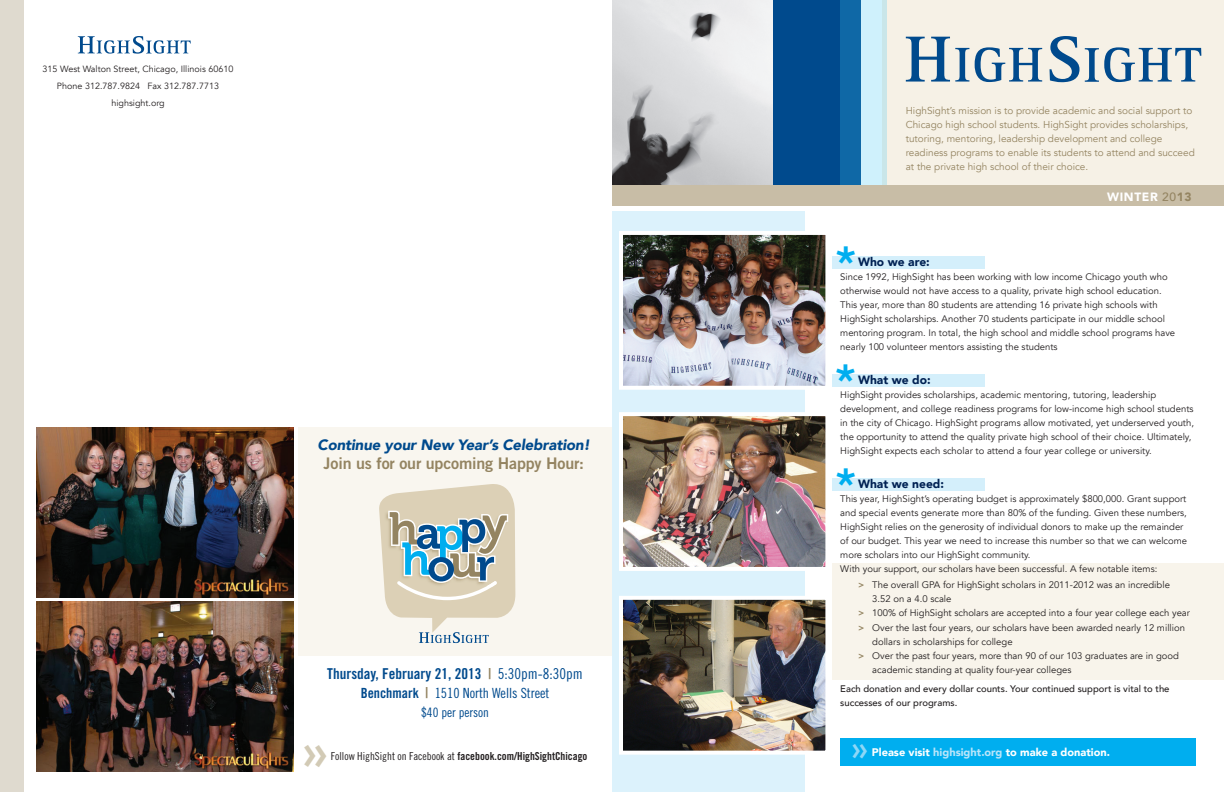
<style>
.page{position:relative;width:1224px;height:792px;background:#fff}
.page>*{position:absolute;margin:0;border:0;box-sizing:border-box;transform-origin:0 0}
.t1{font:800 49px "Avenir";color:#d2cab5}
.t2{font:800 45px "Avenir";color:#00aeef}
.t3{font:800 32px "Avenir";color:#8dd7f7}
.t4{font:16px "Trade Gothic Bold Two";letter-spacing:-.01em;color:#948461}
.t5{font:15px "Trade Gothic Bold Cond Twenty";color:#004a8d}
.t6{font:italic 900 15px "Avenir";letter-spacing:-.01em;color:#004a8d}
.t7{font:14px "Trade Gothic Cond Eighteen";color:#004a8d}
.t8{font:13px "Trade Gothic Cond Eighteen";color:#004a8d}
.t9{font:900 12px "Avenir";color:#002153}
.t10{font:900 12px "Avenir";letter-spacing:.05em;color:#fff}
.t11{font:11px "Trade Gothic Bold Cond Twenty";color:#231f20}
.t12{font:900 11px "Avenir";color:#fff}
.t13{font:10px/14px "Avenir";color:#948461}
.t14{font:9.5px/14px "Avenir";color:#231f20}
.t15{font:500 9.5px/14px "Avenir";color:#231f20}
.t16{font:9px/17px "Avenir";color:#231f20;text-align:center}
.s1{color:#948461}
.s2{font-family:"Trade Gothic Cond Eighteen"}
.s3{font-family:"Trade Gothic Bold Cond Twenty"}
.s4{font-family:"Trade Gothic Bold Cond Twenty";font-size:15px;color:#948461}
.s5{font-weight:500;color:#948461}
.s6{font-weight:800;color:#948461}
.s7{color:#b9e5fa}
</style>
<div class="page">
<div style="left:298px;top:427px;width:314px;height:229px;background:#f9f6ef"></div>
<div style="left:832px;top:563px;width:392px;height:117px;background:#f8f4eb"></div>
<div style="left:612px;top:211px;width:192px;height:581px;background:#dcf2fc"></div>
<div style="left:832px;top:478px;width:153px;height:13px;background:#d4effb"></div>
<div style="left:832px;top:256px;width:153px;height:12px;background:#d4effb"></div>
<div style="left:832px;top:374px;width:153px;height:13px;background:#d4effb"></div>
<img style="left:612px;top:0;width:161px;height:185px">
<svg style="left:78px;top:36px;width:113px;height:18px"></svg>
<div style="left:0;top:0;width:23px;height:792px;background:#dfdacf"></div>
<div style="left:773px;top:0;width:87px;height:188px;background:#004a8d"></div>
<div style="left:882px;top:0;width:342px;height:189px;background:#f6f1e6"></div>
<svg style="left:840px;top:0;width:47px;height:185px;background:#78b2d3"></svg>
<svg style="left:906px;top:37px;width:63px;height:45px"></svg>
<svg style="left:975px;top:47px;width:67px;height:35px"></svg>
<svg style="left:1050px;top:36px;width:151px;height:46px"></svg>
<div style="left:612px;top:185px;width:612px;height:21px;background:#c8bda6"></div>
<div style="left:840px;top:738px;width:355px;height:28px;background:#00aeef"></div>
<img style="left:624px;top:236px;width:200px;height:149px">
<div style="left:619px;top:231px;width:210px;height:159px;border:4px solid #fff"></div>
<img style="left:624px;top:417px;width:200px;height:149px">
<div style="left:619px;top:412px;width:210px;height:159px;border:4px solid #fff"></div>
<img style="left:624px;top:601px;width:200px;height:149px">
<div style="left:619px;top:596px;width:210px;height:159px;border:4px solid #fff"></div>
<img style="left:37px;top:427px;width:256px;height:171px">
<svg style="left:379px;top:484px;width:136px;height:159px"></svg>
<img style="left:37px;top:602px;width:256px;height:170px">
<p class="t16" style="left:43px;top:61px;width:192px">315 West Walton Street, Chicago, Illinois 60610<br>Phone 312.787.9824 Fax 312.787.7713 highsight.org</p>
<h3 class="t6" style="left:318px;top:432px;width:274px">Continue your New Year’s Celebration!</h3>
<h3 class="t4" style="left:324px;top:453px;width:262px">Join us for our upcoming Happy Hour:</h3>
<h3 class="t5" style="left:327px;top:665px;width:257px">Thursday, February 21, 2013 <span class="s1">|</span> <span class="s2">5:30pm-8:30pm</span></h3>
<h3 class="t7" style="left:361px;top:685px;width:190px"><span class="s3">Benchmark</span> <span class="s4">|</span> 1510 North Wells Street</h3>
<h3 class="t8" style="left:421px;top:705px;width:69px">$40 per person</h3>
<h1 class="t1" style="left:302px;top:706px;width:27px">»</h1>
<p class="t11" style="left:331px;top:750px;width:258px"><span class="s2">Follow HighSight on Facebook at</span> facebook.com/HighSightChicago</p>
<p class="t13" style="left:906px;top:103px;width:291px">HighSight’s mission is to provide academic and social support to Chicago high school students. HighSight provides scholarships, tutoring, mentoring, leadership development and college readiness programs to enable its students to attend and succeed at the private high school of their choice.</p>
<p class="t10" style="left:1107px;top:187px;width:86px">WINTER <span class="s5">20</span><span class="s1">13</span></p>
<h2 class="t2" style="left:835px;top:221px;width:22px">*</h2>
<p class="t9" style="left:858px;top:252px;width:73px">Who we are:</p>
<p class="t14" style="left:840px;top:270px;width:337px">Since 1992, HighSight has been working with low income Chicago youth who otherwise would not have access to a quality, private high school education.<br>This year, more than 80 students are attending 16 private high schools with HighSight scholarships. Another 70 students participate in our middle school mentoring program. In total, the high school and middle school programs have nearly 100 volunteer mentors assisting the students</p>
<p class="t9" style="left:858px;top:370px;width:74px">What we do:</p>
<p class="t14" style="left:840px;top:388px;width:355px">HighSight provides scholarships, academic mentoring, tutoring, leadership development, and college readiness programs for low-income high school students in the city of Chicago. HighSight programs allow motivated, yet underserved youth, the opportunity to attend the quality private high school of their choice. Ultimately, HighSight expects each scholar to attend a four year college or university.</p>
<p class="t9" style="left:858px;top:474px;width:87px">What we need:</p>
<p class="t14" style="left:840px;top:492px;width:348px">This year, HighSight’s operating budget is approximately $800,000. Grant support and special events generate more than 80% of the funding. Given these numbers, HighSight relies on the generosity of individual donors to make up the remainder of our budget. This year we need to increase this number so that we can welcome more scholars into our HighSight community.<br>With your support, our scholars have been successful. A few notable items:</p>
<p class="t14" style="left:858px;top:578px;width:313px"><span class="s6">&gt;</span> The overall GPA for HighSight scholars in 2011-2012 was an incredible</p>
<p class="t14" style="left:872px;top:592px;width:81px">3.52 on a 4.0 scale</p>
<p class="t14" style="left:858px;top:606px;width:333px"><span class="s6">&gt;</span> 100% of HighSight scholars are accepted into a four year college each year</p>
<p class="t14" style="left:858px;top:620px;width:328px"><span class="s6">&gt;</span> Over the last four years, our scholars have been awarded nearly 12 million</p>
<p class="t14" style="left:872px;top:634px;width:142px">dollars in scholarships for college</p>
<p class="t14" style="left:858px;top:648px;width:322px"><span class="s6">&gt;</span> Over the past four years, more than 90 of our 103 graduates are in good</p>
<p class="t14" style="left:872px;top:662px;width:201px">academic standing at quality four-year colleges</p>
<p class="t15" style="left:840px;top:681px;width:331px">Each donation and every dollar counts. Your continued support is vital to the successes of our programs.</p>
<h3 class="t3" style="left:851px;top:719px;width:18px">»</h3>
<p class="t12" style="left:872px;top:743px;width:240px">Please visit <span class="s7">highsight.org</span> to make a donation.</p>
<h2 class="t2" style="left:835px;top:339px;width:22px">*</h2>
<h2 class="t2" style="left:835px;top:443px;width:22px">*</h2>
</div>
